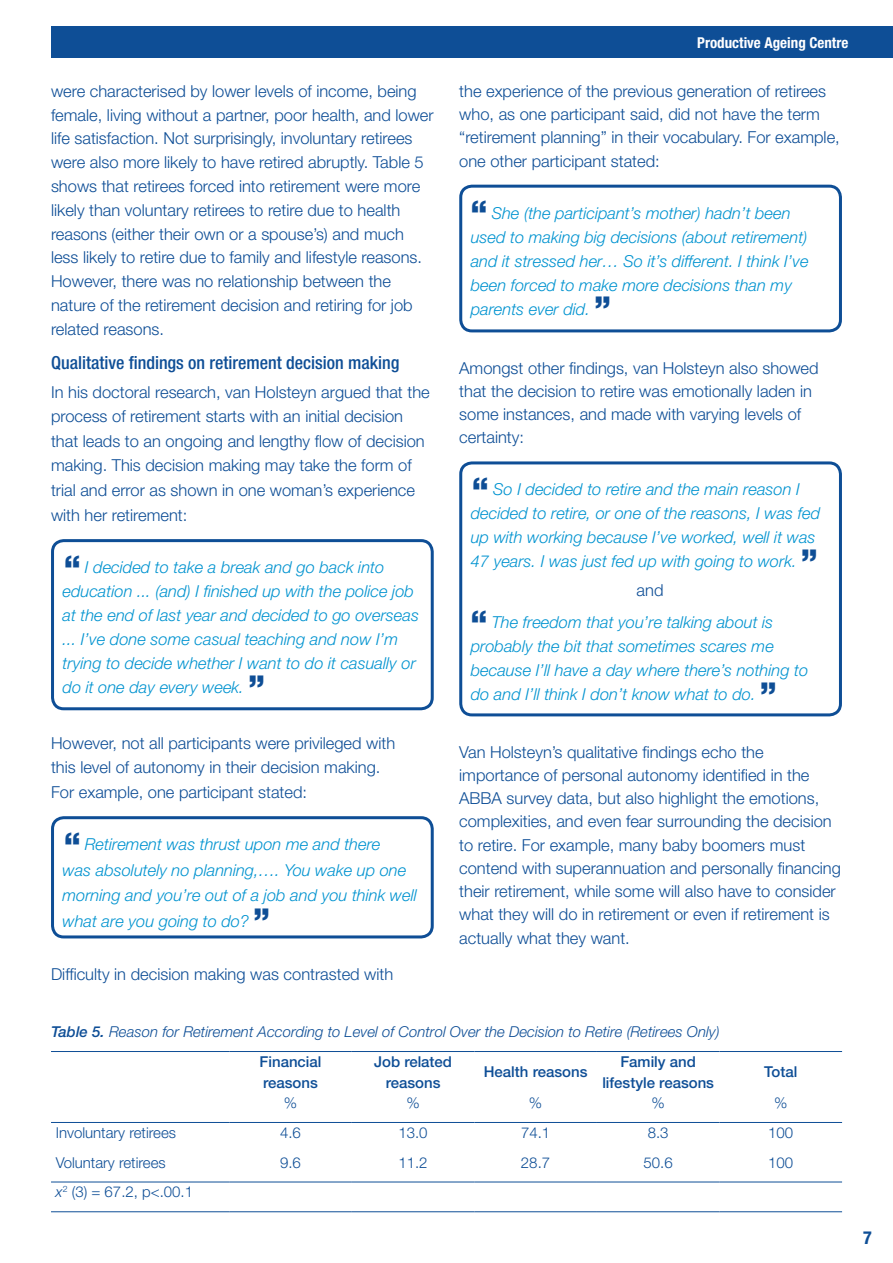
<style>
.page{position:relative;width:893px;height:1263px;background:#fff}
.page>*{position:absolute;margin:0;border:0;box-sizing:border-box;transform-origin:0 0}
.t1{font:500 condensed 18px "Helvetica Neue LT Std";color:#0e4e96}
.t2{font:700 condensed 18px "Helvetica Neue LT Std";color:#0e4e96}
.t3{font:300 16.5px/23.2px "Helvetica Neue LT Std";color:#0e4e96}
.t4{font:italic 300 16.5px/24px "Helvetica Neue LT Std";color:#0093d0}
.t5{font:italic 300 15px/30.3px "Helvetica Neue LT Std";color:#0e4e96}
.t6{font:300 15px "Helvetica Neue LT Std";color:#0e4e96}
.t7{font:500 15px/21px "Helvetica Neue LT Std";color:#0e4e96;text-align:center}
.t8{font:700 condensed 15px "Helvetica Neue LT Std";color:#fff}
.s1{font-weight:900;font-style:normal;font-size:31.5px;color:#0e4e96}
.s2{font-style:normal;color:#0e4e96}
.s3{font-weight:500}
.s4{font-weight:500;font-style:normal}
.s5{font-style:italic}
</style>
<div class="page">
<div style="left:51px;top:27px;width:842px;height:31px;background:#0e4e96"></div>
<div style="left:51px;top:539px;width:383px;height:171px;border:3px solid #0e4e96;border-radius:11px"></div>
<div style="left:51px;top:816px;width:383px;height:122px;border:3px solid #0e4e96;border-radius:11px"></div>
<div style="left:459px;top:185px;width:383px;height:147px;border:3px solid #0e4e96;border-radius:11px"></div>
<div style="left:459px;top:461px;width:383px;height:255px;border:3px solid #0e4e96;border-radius:11px"></div>
<hr style="left:51px;top:1051px;width:178px;height:1px;background:#0e4e96">
<hr style="left:229px;top:1051px;width:123px;height:1px;background:#0e4e96">
<hr style="left:352px;top:1051px;width:122px;height:1px;background:#0e4e96">
<hr style="left:474px;top:1051px;width:123px;height:1px;background:#0e4e96">
<hr style="left:597px;top:1051px;width:122px;height:1px;background:#0e4e96">
<hr style="left:719px;top:1051px;width:123px;height:1px;background:#0e4e96">
<hr style="left:51px;top:1181px;width:178px;height:1px;background:#0e4e96">
<hr style="left:229px;top:1181px;width:123px;height:1px;background:#0e4e96">
<hr style="left:352px;top:1181px;width:122px;height:1px;background:#0e4e96">
<hr style="left:474px;top:1181px;width:123px;height:1px;background:#0e4e96">
<hr style="left:597px;top:1181px;width:122px;height:1px;background:#0e4e96">
<hr style="left:719px;top:1181px;width:123px;height:1px;background:#0e4e96">
<hr style="left:51px;top:1211px;width:178px;height:1px;background:#0e4e96">
<hr style="left:229px;top:1211px;width:123px;height:1px;background:#0e4e96">
<hr style="left:352px;top:1211px;width:122px;height:1px;background:#0e4e96">
<hr style="left:474px;top:1211px;width:123px;height:1px;background:#0e4e96">
<hr style="left:597px;top:1211px;width:122px;height:1px;background:#0e4e96">
<hr style="left:719px;top:1211px;width:123px;height:1px;background:#0e4e96">
<hr style="left:51px;top:1122px;width:178px;height:1px;background:#0e4e96">
<hr style="left:229px;top:1122px;width:123px;height:1px;background:#0e4e96">
<hr style="left:352px;top:1122px;width:122px;height:1px;background:#0e4e96">
<hr style="left:474px;top:1122px;width:123px;height:1px;background:#0e4e96">
<hr style="left:597px;top:1122px;width:122px;height:1px;background:#0e4e96">
<hr style="left:719px;top:1122px;width:123px;height:1px;background:#0e4e96">
<p class="t3" style="left:51px;top:79px;width:384px;line-height:23.9px">were characterised by lower levels of income, being female, living without a partner, poor health, and lower life satisfaction. Not surprisingly, involuntary retirees were also more likely to have retired abruptly. Table 5 shows that retirees forced into retirement were more likely than voluntary retirees to retire due to health reasons (either their own or a spouse’s) and much less likely to retire due to family and lifestyle reasons.<br>However, there was no relationship between the nature of the retirement decision and retiring for job related reasons.</p>
<p class="t1" style="left:51px;top:352px;width:350px">Qualitative findings on retirement decision making</p>
<p class="t3" style="left:51px;top:379px;width:380px;line-height:24.6px">In his doctoral research, van Holsteyn argued that the process of retirement starts with an initial decision that leads to an ongoing and lengthy flow of decision making. This decision making may take the form of trial and error as shown in one woman’s experience with her retirement:</p>
<p class="t4" style="left:63px;top:555px;width:358px"><span class="s1">“</span> I decided to take a break and go back into education ... (and) I finished up with the police job at the end of last year and decided to go overseas ... I’ve done some casual teaching and now I’m trying to decide whether I want to do it casually or do it one day every week. <span class="s1">”</span></p>
<p class="t3" style="left:51px;top:730px;width:346px;line-height:24.6px">However, not all participants were privileged with this level of autonomy in their decision making.<br>For example, one participant stated:</p>
<p class="t4" style="left:63px;top:831px;width:356px;line-height:25.5px"><span class="s1">“</span> Retirement was thrust upon me and there<br>was absolutely no planning,…. You wake up one morning and you’re out of a job and you think well what are you going to do? <span class="s1">”</span></p>
<p class="t3" style="left:51px;top:962px;width:344px">Difficulty in decision making was contrasted with</p>
<p class="t8" style="left:697px;top:33px;width:153px">Productive Ageing Centre</p>
<p class="t3" style="left:459px;top:79px;width:382px">the experience of the previous generation of retirees who, as one participant said, did not have the term “retirement planning” in their vocabulary. For example, one other participant stated:</p>
<p class="t4" style="left:471px;top:201px;width:339px"><span class="s1">“</span> She (the participant’s mother) hadn’t been used to making big decisions (about retirement) and it stressed her… So it’s different. I think I’ve been forced to make more decisions than my parents ever did. <span class="s1">”</span></p>
<p class="t3" style="left:459px;top:356px;width:361px">Amongst other findings, van Holsteyn also showed that the decision to retire was emotionally laden in some instances, and made with varying levels of certainty:</p>
<p class="t4" style="left:471px;top:477px;width:351px"><span class="s1">“</span> So I decided to retire and the main reason I decided to retire, or one of the reasons, I was fed up with working because I’ve worked, well it was 47 years. I was just fed up with going to work. <span class="s1">”</span></p>
<p class="t4" style="left:471px;top:573px;width:304px;line-height:32.5px;text-indent:166px"><span class="s2">and<br></span><span class="s1">“</span> The freedom that you’re talking about is</p>
<p class="t4" style="left:471px;top:634px;width:339px">probably the bit that sometimes scares me because I’ll have a day where there’s nothing to do and I’ll think I don’t know what to do. <span class="s1">”</span></p>
<p class="t3" style="left:459px;top:740px;width:383px">Van Holsteyn’s qualitative findings echo the importance of personal autonomy identified in the ABBA survey data, but also highlight the emotions, complexities, and even fear surrounding the decision to retire. For example, many baby boomers must contend with superannuation and personally financing their retirement, while some will also have to consider what they will do in retirement or even if retirement is actually what they want.</p>
<p class="t5" style="left:260px;top:1016px;width:462px;text-indent:-208px"><span class="s3">Table 5.</span> Reason for Retirement According to Level of Control Over the Decision to Retire (Retirees Only)<br><span class="s4">Financial</span></p>
<p class="t7" style="left:263px;top:1072px;width:56px">reasons</p>
<p class="t7" style="left:374px;top:1051px;width:80px">Job related reasons</p>
<p class="t7" style="left:484px;top:1061px;width:105px">Health reasons</p>
<p class="t7" style="left:602px;top:1051px;width:113px">Family and lifestyle reasons</p>
<p class="t7" style="left:764px;top:1061px;width:35px">Total</p>
<p class="t6" style="left:284px;top:1094px;width:15px">%</p>
<p class="t6" style="left:406px;top:1094px;width:15px">%</p>
<p class="t6" style="left:529px;top:1094px;width:15px">%</p>
<p class="t6" style="left:651px;top:1094px;width:15px">%</p>
<p class="t6" style="left:774px;top:1094px;width:15px">%</p>
<p class="t6" style="left:56px;top:1123px;width:122px">Involuntary retirees</p>
<p class="t6" style="left:280px;top:1123px;width:22px">4.6</p>
<p class="t6" style="left:398px;top:1123px;width:31px">13.0</p>
<p class="t6" style="left:521px;top:1123px;width:31px">74.1</p>
<p class="t6" style="left:648px;top:1123px;width:22px">8.3</p>
<p class="t6" style="left:768px;top:1123px;width:27px">100</p>
<p class="t6" style="left:56px;top:1153px;width:112px">Voluntary retirees</p>
<p class="t6" style="left:280px;top:1153px;width:22px">9.6</p>
<p class="t6" style="left:398px;top:1153px;width:31px">11.2</p>
<p class="t6" style="left:521px;top:1153px;width:31px">28.7</p>
<p class="t6" style="left:643px;top:1153px;width:31px">50.6</p>
<p class="t6" style="left:768px;top:1153px;width:27px">100</p>
<p class="t6" style="left:56px;top:1183px;width:139px"><span class="s5">x</span><sup>2</sup> (3) = 67.2, p&lt;.00.1</p>
<p class="t2" style="left:863px;top:1226px;width:10px">7</p>
</div>
